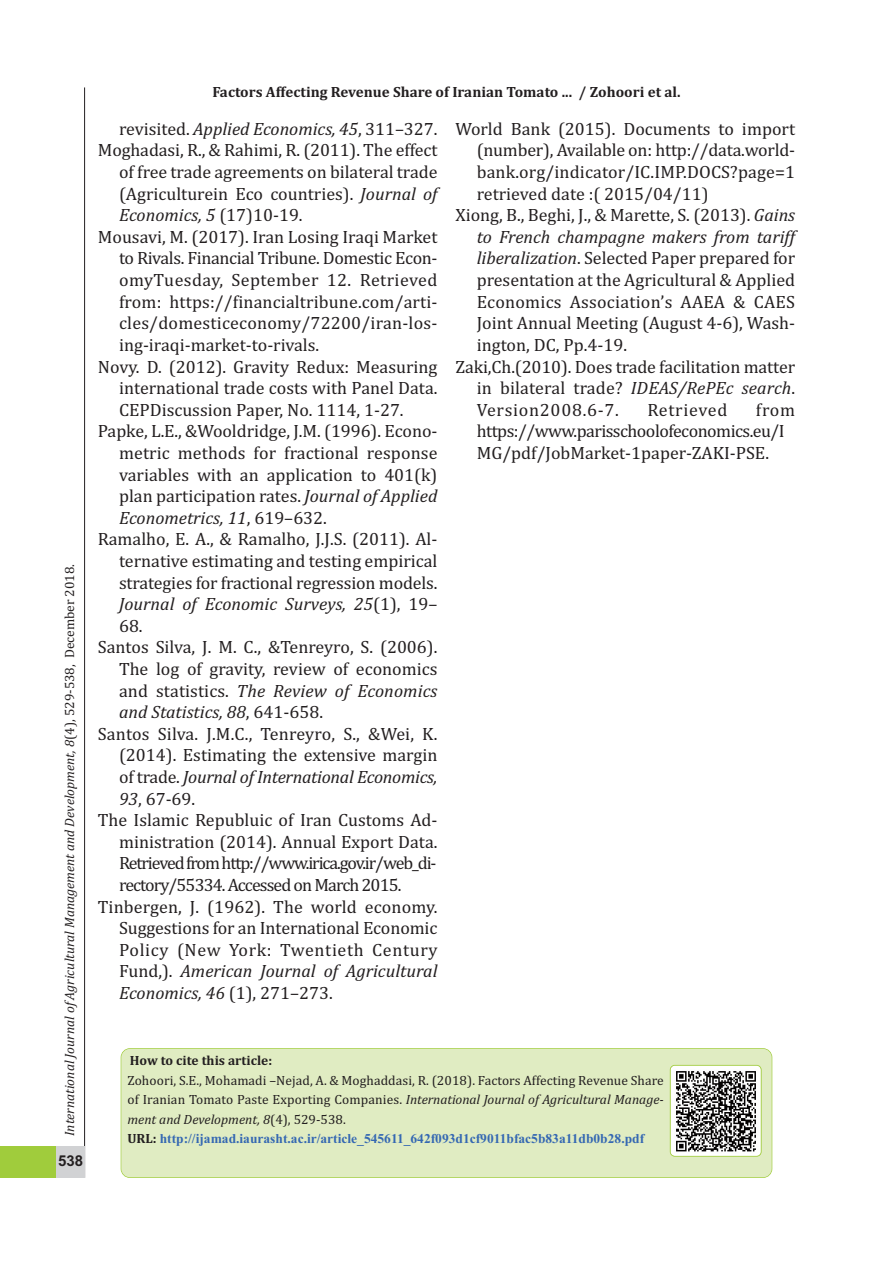
<style>
.page{position:relative;width:893px;height:1263px;background:#fff}
.page>*{position:absolute;margin:0;border:0;box-sizing:border-box;transform-origin:0 0}
.t1{font:18px "Cambria";color:#231f20}
.t2{font:italic 18px "Cambria";color:#231f20}
.t3{font:18px/21.6px "Cambria";letter-spacing:-.03em;color:#231f20}
.t4{font:18px "Cambria";letter-spacing:-.06em;color:#231f20}
.t5{font:18px "Cambria";letter-spacing:-.02em;color:#231f20}
.t6{font:18px "Cambria";letter-spacing:-.05em;color:#231f20}
.t7{font:18px "Cambria";letter-spacing:.025em;color:#231f20}
.t8{font:18px "Cambria";letter-spacing:.035em;color:#231f20}
.t9{font:18px "Cambria";letter-spacing:.04em;color:#231f20}
.t10{font:700 15px "Cambria";color:#231f20}
.t11{font:700 15px "Arial";color:#231f20}
.t12{font:13.5px/19.5px "Cambria";letter-spacing:.005em;color:#231f20;text-align:justify}
.t13{font:italic 13.5px "Cambria";color:#231f20}
.t14{font:700 13.5px "Times New Roman";color:#3568b2}
.t15{font:700 13.5px "Cambria";color:#231f20}
.s1{font-style:normal}
.s2{font-style:italic}
.s3{font-family:"Cambria";color:#231f20}
</style>
<div class="page">
<div style="left:0;top:1147px;width:85px;height:31px;background:#a0cc3c"></div>
<hr style="left:84px;top:87px;width:1px;height:1091px;background:#231f20">
<div style="left:56px;top:1147px;width:29px;height:31px;background:#d1d2d4"></div>
<div style="left:121px;top:1049px;width:651px;height:128px;background:#e0ecc2;border-radius:9px"></div>
<div style="left:121px;top:1048px;width:651px;height:130px;border:2px solid #a0cc3c;border-radius:9px"></div>
<img style="left:671px;top:1065px;width:90px;height:91px;border-radius:4px">
<div style="left:670px;top:1065px;width:92px;height:92px;border:2px solid #a0cc3c;border-radius:5px"></div>
<p class="t13" style="left:62px;top:1136px;width:574px;rotate:-90deg">International Journal ofAgricultural Management and Development, 8<span class="s1">(4), 529-538, December 2018.</span></p>
<p class="t11" style="left:58px;top:1152px;width:27px">538</p>
<p class="t10" style="left:212px;top:83px;width:470px">Factors Affecting Revenue Share of Iranian Tomato ... / Zohoori et al.</p>
<p class="t1" style="left:119px;top:118px;width:320px">revisited. <span class="s2">Applied Economics, 45</span>, 311–327.</p>
<p class="t1" style="left:98px;top:140px;width:341px">Moghadasi, R., &amp; Rahimi, R. (2011). The effect</p>
<p class="t1" style="left:119px;top:161px;width:320px">of free trade agreements on bilateral trade</p>
<p class="t1" style="left:119px;top:183px;width:320px">(Agriculturein Eco countries). <span class="s2">Journal of</span></p>
<p class="t2" style="left:119px;top:205px;width:185px">Economics, 5 <span class="s1">(17)10-19.</span></p>
<p class="t1" style="left:98px;top:226px;width:341px">Mousavi, M. (2017). Iran Losing Iraqi Market</p>
<p class="t5" style="left:119px;top:248px;width:320px">to Rivals. Financial Tribune. Domestic Econ-</p>
<p class="t7" style="left:119px;top:269px;width:320px">omyTuesday, September 12. Retrieved</p>
<p class="t1" style="left:119px;top:291px;width:320px">from: https://financialtribune.com/arti-</p>
<p class="t1" style="left:119px;top:313px;width:320px">cles/domesticeconomy/72200/iran-los-</p>
<p class="t1" style="left:119px;top:334px;width:202px">ing-iraqi-market-to-rivals.</p>
<p class="t1" style="left:98px;top:356px;width:341px">Novy. D. (2012). Gravity Redux: Measuring</p>
<p class="t1" style="left:119px;top:377px;width:320px">international trade costs with Panel Data.</p>
<p class="t1" style="left:119px;top:399px;width:286px">CEPDiscussion Paper, No. 1114, 1-27.</p>
<p class="t1" style="left:98px;top:421px;width:341px">Papke, L.E., &amp;Wooldridge, J.M. (1996). Econo-</p>
<p class="t1" style="left:119px;top:442px;width:320px">metric methods for fractional response</p>
<p class="t1" style="left:119px;top:464px;width:320px">variables with an application to 401(k)</p>
<p class="t1" style="left:119px;top:485px;width:320px">plan participation rates. <span class="s2">Journal of Applied</span></p>
<p class="t2" style="left:119px;top:507px;width:209px">Econometrics, 11<span class="s1">, 619–632.</span></p>
<p class="t1" style="left:98px;top:529px;width:341px">Ramalho, E. A., &amp; Ramalho, J.J.S. (2011). Al-</p>
<p class="t1" style="left:119px;top:550px;width:320px">ternative estimating and testing empirical</p>
<p class="t1" style="left:119px;top:572px;width:320px">strategies for fractional regression models.</p>
<p class="t2" style="left:119px;top:593px;width:320px">Journal of Economic Surveys, 25<span class="s1">(1), 19–</span></p>
<p class="t1" style="left:119px;top:615px;width:25px">68.</p>
<p class="t1" style="left:98px;top:637px;width:341px">Santos Silva, J. M. C., &amp;Tenreyro, S. (2006).</p>
<p class="t1" style="left:119px;top:658px;width:320px">The log of gravity, review of economics</p>
<p class="t2" style="left:119px;top:680px;width:320px"><span class="s1">and statistics.</span> The Review of Economics</p>
<p class="t2" style="left:119px;top:701px;width:206px">and Statistics, 88<span class="s1">, 641-658.</span></p>
<p class="t1" style="left:98px;top:723px;width:341px">Santos Silva. J.M.C., Tenreyro, S., &amp;Wei, K.</p>
<p class="t1" style="left:119px;top:745px;width:320px">(2014). Estimating the extensive margin</p>
<p class="t2" style="left:119px;top:766px;width:320px"><span class="s1">of trade.</span> Journal of International Economics,</p>
<p class="t1" style="left:119px;top:788px;width:78px"><span class="s2">93</span>, 67-69.</p>
<p class="t1" style="left:98px;top:809px;width:341px">The Islamic Republuic of Iran Customs Ad-</p>
<p class="t1" style="left:119px;top:831px;width:320px">ministration (2014). Annual Export Data.</p>
<p class="t4" style="left:119px;top:853px;width:319px">Retrievedfromhttp://www.irica.gov.ir/web_di-</p>
<p class="t6" style="left:119px;top:874px;width:284px">rectory/55334. Accessed on March 2015.</p>
<p class="t1" style="left:98px;top:896px;width:341px">Tinbergen, J. (1962). The world economy.</p>
<p class="t1" style="left:119px;top:917px;width:320px">Suggestions for an International Economic</p>
<p class="t8" style="left:119px;top:939px;width:320px">Policy (New York: Twentieth Century</p>
<p class="t2" style="left:119px;top:961px;width:320px"><span class="s1">Fund,).</span> American Journal of Agricultural</p>
<p class="t2" style="left:119px;top:982px;width:215px">Economics, 46 <span class="s1">(1), 271–273.</span></p>
<p class="t1" style="left:455px;top:118px;width:341px">World Bank (2015). Documents to import</p>
<p class="t1" style="left:477px;top:140px;width:320px">(number), Available on: http://data.world-</p>
<p class="t1" style="left:477px;top:161px;width:320px">bank.org/indicator/IC.IMP.DOCS?page=1</p>
<p class="t1" style="left:477px;top:183px;width:233px">retrieved date :( 2015/04/11)</p>
<p class="t1" style="left:455px;top:205px;width:341px">Xiong, B., Beghi, J., &amp; Marette, S. (2013). <span class="s2">Gains</span></p>
<p class="t2" style="left:477px;top:226px;width:320px">to French champagne makers from tariff</p>
<p class="t1" style="left:477px;top:248px;width:320px"><span class="s2">liberalization</span>. Selected Paper prepared for</p>
<p class="t1" style="left:477px;top:269px;width:320px">presentation at the Agricultural &amp; Applied</p>
<p class="t1" style="left:477px;top:291px;width:320px">Economics Association’s AAEA &amp; CAES</p>
<p class="t1" style="left:477px;top:313px;width:320px">Joint Annual Meeting (August 4-6), Wash-</p>
<p class="t1" style="left:477px;top:334px;width:152px">ington, DC, Pp.4-19.</p>
<p class="t1" style="left:455px;top:356px;width:341px">Zaki,Ch.(2010). Does trade facilitation matter</p>
<p class="t1" style="left:477px;top:377px;width:320px">in bilateral trade? <span class="s2">IDEAS/RePEc search</span>.</p>
<p class="t9" style="left:477px;top:399px;width:144px">Version2008.6-7.</p>
<p class="t9" style="left:647px;top:399px;width:82px">Retrieved</p>
<p class="t3" style="left:477px;top:399px;width:320px;text-indent:279px">from https://www.parisschoolofeconomics.eu/I<br>MG/pdf/JobMarket-1paper-ZAKI-PSE.</p>
<p class="t15" style="left:130px;top:1053px;width:144px">How to cite this article:</p>
<p class="t12" style="left:127px;top:1070px;width:538px">Zohoori, S.E., Mohamadi –Nejad, A. &amp; Moghaddasi, R. (2018). Factors Affecting Revenue Share of Iranian Tomato Paste Exporting Companies. <span class="s2">International Journal of Agricultural Manage&shy;ment and Development, 8</span>(4), 529-538.</p>
<p class="t14" style="left:127px;top:1131px;width:518px"><span class="s3">uRL:</span> http://ijamad.iaurasht.ac.ir/article_545611_642f093d1cf9011bfac5b83a11db0b28.pdf</p>
</div>
